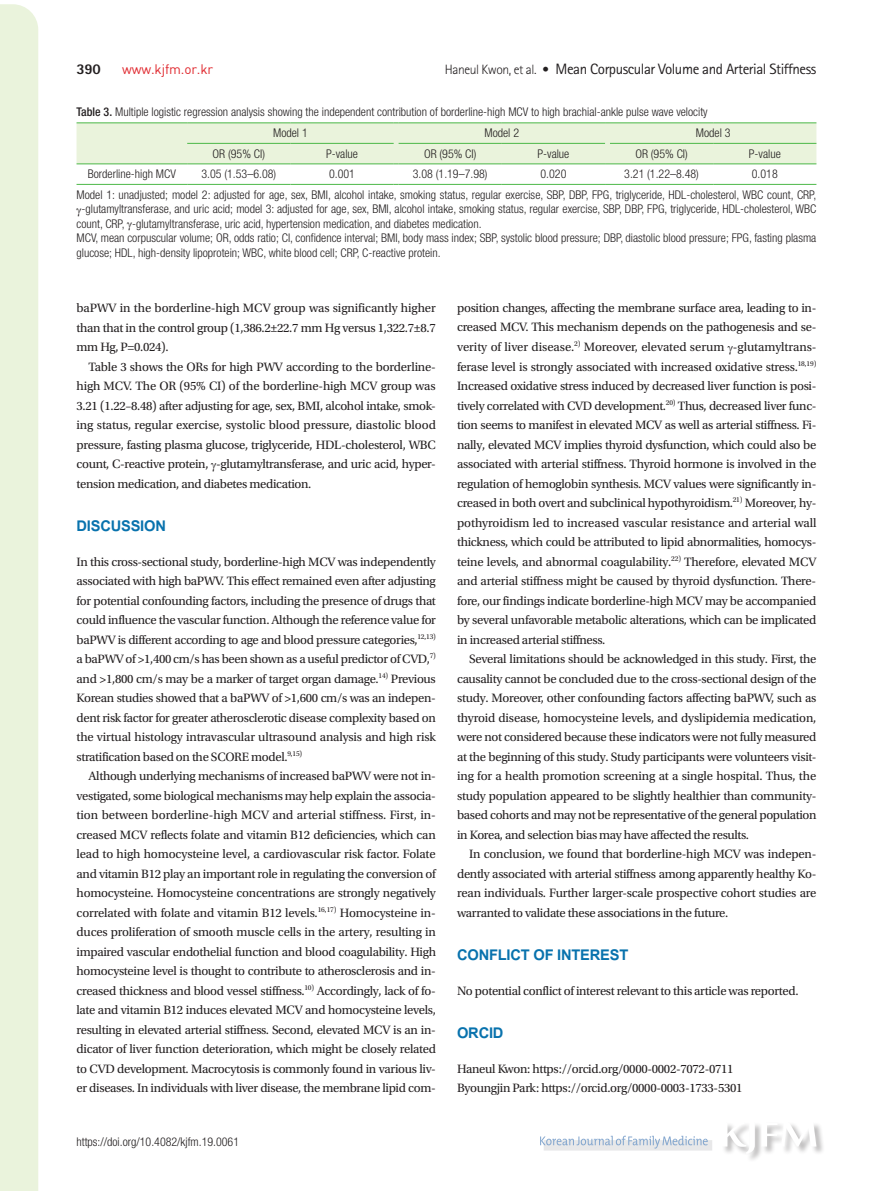
<style>
.page{position:relative;width:893px;height:1191px;background:#fff}
.page>*{position:absolute;margin:0;border:0;box-sizing:border-box;transform-origin:0 0}
.t1{font:700 20.4px "Utsaah";letter-spacing:-.01em;color:#0872ad}
.t2{font:15px "Rotis Sans Serif Std";letter-spacing:-.03em;color:#231f20}
.t3{font:800 15px "Rotis Sans Serif Std";color:#231f20}
.t4{font:13.5px "Dinreg";letter-spacing:-.01em;color:#e02a30}
.t5{font:12.75px/19.5px "Utopia Std";letter-spacing:-.025em;color:#231f20;text-align:justify}
.t6{font:300 condensed 12px/14.4px "Helvetica Neue LT Std";color:#231f20}
.s1{font-weight:300;font-size:13.5px}
.s2{font-weight:500}
</style>
<div class="page">
<div style="left:0;top:4px;width:38px;height:1187px;background:#eaf3dc"></div>
<div style="left:721px;top:1122px;width:104px;height:40px;background:#231f20;opacity:.3"></div>
<svg style="left:722px;top:1122px;width:94px;height:32px"></svg>
<div style="left:544px;top:1140px;width:168px;height:10px;background:#e8e8e9"></div>
<svg style="left:540px;top:1135px;width:168px;height:13px"></svg>
<hr style="left:77px;top:184px;width:110px;height:1px;background:#4cb848">
<hr style="left:187px;top:184px;width:103px;height:1px;background:#4cb848">
<hr style="left:290px;top:184px;width:104px;height:1px;background:#4cb848">
<hr style="left:399px;top:184px;width:103px;height:1px;background:#4cb848">
<hr style="left:502px;top:184px;width:103px;height:1px;background:#4cb848">
<hr style="left:610px;top:184px;width:103px;height:1px;background:#4cb848">
<hr style="left:713px;top:184px;width:103px;height:1px;background:#4cb848">
<svg style="left:77px;top:123px;width:739px;height:42px;background:#e2f0d4"></svg>
<hr style="left:610px;top:164px;width:103px;height:1px;background:#4cb848">
<hr style="left:713px;top:164px;width:103px;height:1px;background:#4cb848">
<p class="t3" style="left:77px;top:60px;width:26px">390</p>
<p class="t4" style="left:122px;top:61px;width:93px">www.kjfm.or.kr</p>
<p class="t2" style="left:445px;top:60px;width:373px"><span class="s1">Haneul Kwon, et al. •</span> Mean Corpuscular Volume and Arterial Stiffness</p>
<p class="t6" style="left:273px;top:102px;width:436px;line-height:20.7px;text-indent:-197px"><span class="s2">Table 3.</span> Multiple logistic regression analysis showing the independent contribution of borderline-high MCV to high brachial-ankle pulse wave velocity<br>Model 1</p>
<p class="t6" style="left:484px;top:125px;width:36px">Model 2</p>
<p class="t6" style="left:696px;top:125px;width:36px">Model 3</p>
<p class="t6" style="left:213px;top:146px;width:54px">OR (95% CI)</p>
<p class="t6" style="left:326px;top:146px;width:33px">P-value</p>
<p class="t6" style="left:424px;top:146px;width:54px">OR (95% CI)</p>
<p class="t6" style="left:537px;top:146px;width:33px">P-value</p>
<p class="t6" style="left:635px;top:146px;width:54px">OR (95% CI)</p>
<p class="t6" style="left:749px;top:146px;width:33px">P-value</p>
<p class="t6" style="left:88px;top:167px;width:90px">Borderline-high MCV</p>
<p class="t6" style="left:201px;top:167px;width:76px">3.05 (1.53–6.08)</p>
<p class="t6" style="left:329px;top:167px;width:27px">0.001</p>
<p class="t6" style="left:413px;top:167px;width:76px">3.08 (1.19–7.98)</p>
<p class="t6" style="left:540px;top:167px;width:27px">0.020</p>
<p class="t6" style="left:624px;top:167px;width:76px">3.21 (1.22–8.48)</p>
<p class="t6" style="left:77px;top:163px;width:741px;line-height:20.7px;text-indent:675px">0.018<br>Model 1: unadjusted; model 2: adjusted for age, sex, BMI, alcohol intake, smoking status, regular exercise, SBP, DBP, FPG, triglyceride, HDL-cholesterol, WBC count, CRP,</p>
<p class="t6" style="left:77px;top:202px;width:741px;text-indent:5px">-glutamyltransferase, and uric acid; model 3: adjusted for age, sex, BMI, alcohol intake, smoking status, regular exercise, SBP, DBP, FPG, triglyceride, HDL-cholesterol, WBC count, CRP, -glutamyltransferase, uric acid, hypertension medication, and diabetes medication.<br>MCV, mean corpuscular volume; OR, odds ratio; CI, confidence interval; BMI, body mass index; SBP, systolic blood pressure; DBP, diastolic blood pressure; FPG, fasting plasma glucose; HDL, high-density lipoprotein; WBC, white blood cell; CRP, C-reactive protein.</p>
<p class="t5" style="left:77px;top:298px;width:361px">baPWV in the borderline-high MCV group was significantly higher than that in the control group (1,386.2±22.7 mm Hg versus 1,322.7±8.7 mm Hg, P=0.024).</p>
<p class="t5" style="left:77px;top:357px;width:361px;text-indent:12px">Table 3 shows the ORs for high PWV according to the borderline&shy;high MCV. The OR (95% CI) of the borderline-high MCV group was 3.21 (1.22–8.48) after adjusting for age, sex, BMI, alcohol intake, smok&shy;ing status, regular exercise, systolic blood pressure, diastolic blood pressure, fasting plasma glucose, triglyceride, HDL-cholesterol, WBC count, C-reactive protein, -glutamyltransferase, and uric acid, hyper&shy;tension medication, and diabetes medication.</p>
<h1 class="t1" style="left:77px;top:516px;width:91px">DISCUSSION</h1>
<p class="t5" style="left:77px;top:552px;width:361px">In this cross-sectional study, borderline-high MCV was independently associated with high baPWV. This effect remained even after adjusting for potential confounding factors, including the presence of drugs that could influence the vascular function. Although the reference value for baPWV is different according to age and blood pressure categories,<sup>12,13) </sup>a baPWV of &gt;1,400 cm/s has been shown as a useful predictor of CVD,<sup>7) </sup>and &gt;1,800 cm/s may be a marker of target organ damage.<sup>14)</sup> Previous Korean studies showed that a baPWV of &gt;1,600 cm/s was an indepen&shy;dent risk factor for greater atherosclerotic disease complexity based on the virtual histology intravascular ultrasound analysis and high risk stratification based on the SCORE model.<sup>9,15)</sup></p>
<p class="t5" style="left:77px;top:766px;width:361px;text-indent:12px">Although underlying mechanisms of increased baPWV were not in&shy;vestigated, some biological mechanisms may help explain the associa&shy;tion between borderline-high MCV and arterial stiffness. First, in&shy;creased MCV reflects folate and vitamin B12 deficiencies, which can lead to high homocysteine level, a cardiovascular risk factor. Folate and vitamin B12 play an important role in regulating the conversion of homocysteine. Homocysteine concentrations are strongly negatively correlated with folate and vitamin B12 levels.<sup>16,17)</sup> Homocysteine in&shy;duces proliferation of smooth muscle cells in the artery, resulting in impaired vascular endothelial function and blood coagulability. High homocysteine level is thought to contribute to atherosclerosis and in&shy;creased thickness and blood vessel stiffness.<sup>10)</sup> Accordingly, lack of fo&shy;late and vitamin B12 induces elevated MCV and homocysteine levels, resulting in elevated arterial stiffness. Second, elevated MCV is an in&shy;dicator of liver function deterioration, which might be closely related to CVD development. Macrocytosis is commonly found in various liv&shy;er diseases. In individuals with liver disease, the membrane lipid com-</p>
<p class="t6" style="left:77px;top:1134px;width:164px">https://doi.org/10.4082/kjfm.19.0061</p>
<p class="t5" style="left:457px;top:298px;width:361px;text-align:left">position changes, affecting the membrane surface area, leading to in&shy;creased MCV. This mechanism depends on the pathogenesis and se&shy;verity of liver disease.<sup>2)</sup> Moreover, elevated serum -glutamyltrans&shy;ferase level is strongly associated with increased oxidative stress.<sup>18,19)<br></sup>Increased oxidative stress induced by decreased liver function is posi&shy;tively correlated with CVD development.<sup>20)</sup> Thus, decreased liver func&shy;tion seems to manifest in elevated MCV as well as arterial stiffness. Fi&shy;nally, elevated MCV implies thyroid dysfunction, which could also be associated with arterial stiffness. Thyroid hormone is involved in the regulation of hemoglobin synthesis. MCV values were significantly in&shy;creased in both overt and subclinical hypothyroidism.<sup>21)</sup> Moreover, hy&shy;pothyroidism led to increased vascular resistance and arterial wall thickness, which could be attributed to lipid abnormalities, homocys&shy;teine levels, and abnormal coagulability.<sup>22)</sup> Therefore, elevated MCV and arterial stiffness might be caused by thyroid dysfunction. There&shy;fore, our findings indicate borderline-high MCV may be accompanied by several unfavorable metabolic alterations, which can be implicated in increased arterial stiffness.</p>
<p class="t5" style="left:457px;top:649px;width:361px;text-indent:12px">Several limitations should be acknowledged in this study. First, the causality cannot be concluded due to the cross-sectional design of the study. Moreover, other confounding factors affecting baPWV, such as thyroid disease, homocysteine levels, and dyslipidemia medication, were not considered because these indicators were not fully measured at the beginning of this study. Study participants were volunteers visit&shy;ing for a health promotion screening at a single hospital. Thus, the study population appeared to be slightly healthier than community&shy;based cohorts and may not be representative of the general population in Korea, and selection bias may have affected the results.</p>
<p class="t5" style="left:457px;top:844px;width:361px;text-indent:12px">In conclusion, we found that borderline-high MCV was indepen&shy;dently associated with arterial stiffness among apparently healthy Ko&shy;rean individuals. Further larger-scale prospective cohort studies are warranted to validate these associations in the future.</p>
<h1 class="t1" style="left:457px;top:945px;width:173px">CONFLICT OF INTEREST</h1>
<p class="t5" style="left:457px;top:981px;width:343px">No potential conflict of interest relevant to this article was reported.</p>
<h1 class="t1" style="left:457px;top:1023px;width:48px">ORCID</h1>
<p class="t5" style="left:457px;top:1059px;width:287px">Haneul Kwon: https://orcid.org/0000-0002-7072-0711<br>Byoungjin Park: https://orcid.org/0000-0003-1733-5301</p>
</div>
